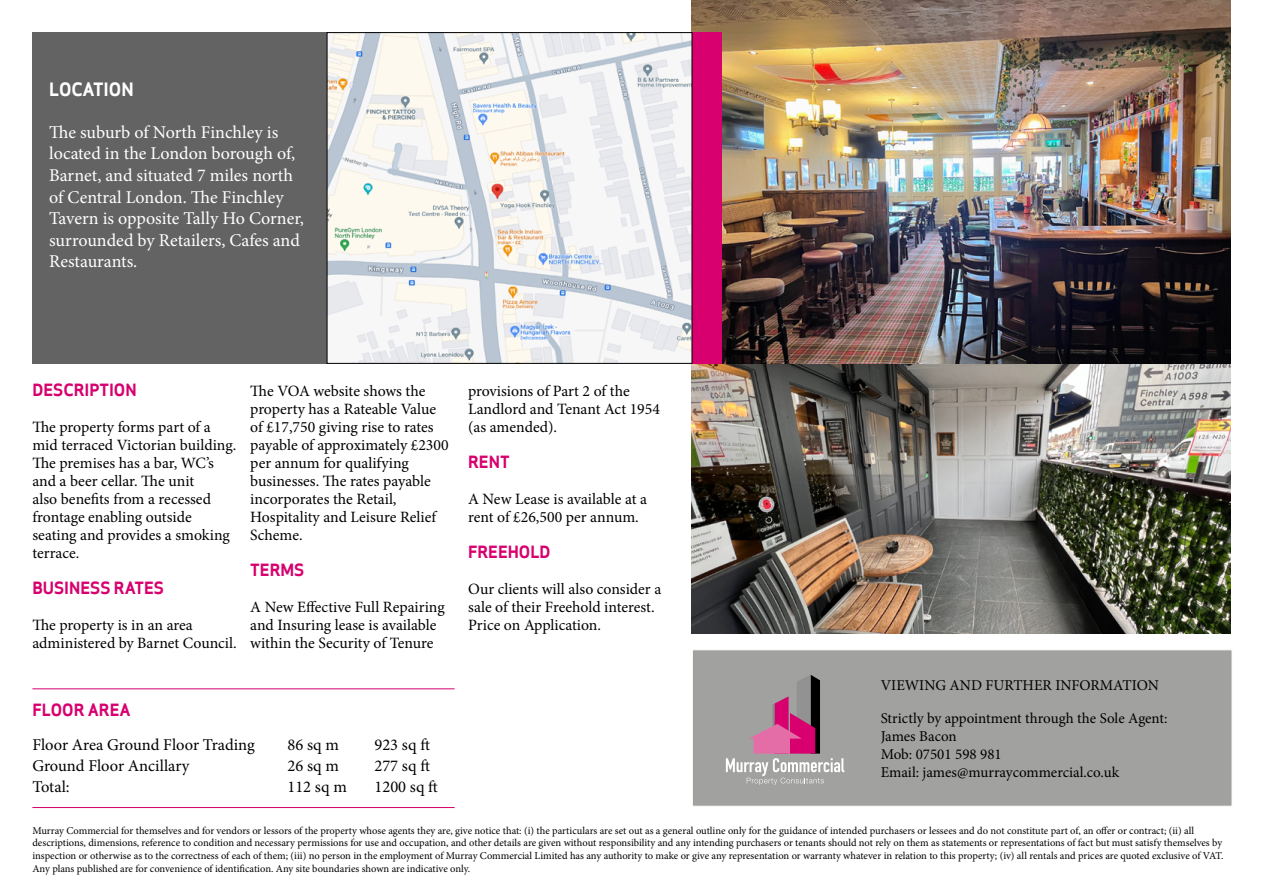
<style>
.page{position:relative;width:1263px;height:893px;background:#fff}
.page>*{position:absolute;margin:0;border:0;box-sizing:border-box;transform-origin:0 0}
.t1{font:18px/21.6px "Minion Pro";color:#fff}
.t2{font:18px "Apex Sans Bold T";color:#fff}
.t3{font:16.5px "Minion Pro";color:#000}
.t4{font:16.5px "Apex Sans Bold T";color:#d7006e}
.t5{font:15.75px/18px "Minion Pro";color:#000}
.t6{font:15px/18px "Minion Pro";color:#000}
.t7{font:10.5px/12.6px "Minion Pro";letter-spacing:-.005em;color:#000}
</style>
<div class="page">
<img style="left:692px;top:364px;width:538px;height:270px">
<img style="left:692px;top:0;width:538px;height:364px">
<div style="left:692px;top:650px;width:540px;height:156px;background:#9d9d9c"></div>
<div style="left:32px;top:32px;width:660px;height:332px;background:#646363"></div>
<div style="left:692px;top:32px;width:29px;height:332px;background:#d7006e"></div>
<img style="left:329px;top:34px;width:361px;height:328px">
<div style="left:327px;top:32px;width:365px;height:332px;border:1px solid #000"></div>
<svg style="left:726px;top:675px;width:118px;height:110px"></svg>
<hr style="left:32px;top:688px;width:423px;height:1px;background:#d7006e">
<hr style="left:32px;top:807px;width:423px;height:1px;background:#d7006e">
<h1 class="t2" style="left:49px;top:78px;width:86px">LOCATION</h1>
<h1 class="t1" style="left:49px;top:121px;width:256px">The suburb of North Finchley is located in the London borough of,<br>Barnet, and situated 7 miles north of Central London. The Finchley<br>Tavern is opposite Tally Ho Corner, surrounded by Retailers, Cafes and<br>Restaurants.</h1>
<h2 class="t4" style="left:32px;top:379px;width:106px">DESCRIPTION</h2>
<h3 class="t5" style="left:32px;top:418px;width:205px">The property forms part of a mid terraced Victorian building.<br>The premises has a bar, WC’s and a beer cellar. The unit<br>also benefits from a recessed frontage enabling outside seating and provides a smoking terrace.</h3>
<h2 class="t4" style="left:32px;top:577px;width:133px">BUSINESS RATES</h2>
<h3 class="t5" style="left:32px;top:616px;width:206px">The property is in an area administered by Barnet Council.</h3>
<p class="t5" style="left:250px;top:382px;width:200px">The VOA website shows the property has a Rateable Value of £17,750 giving rise to rates payable of approximately £2300 per annum for qualifying businesses. The rates payable incorporates the Retail,<br>Hospitality and Leisure Relief<br>Scheme.</p>
<h2 class="t4" style="left:250px;top:559px;width:56px">TERMS</h2>
<h3 class="t5" style="left:250px;top:598px;width:196px">A New Effective Full Repairing and Insuring lease is available within the Security of Tenure</h3>
<h2 class="t4" style="left:32px;top:699px;width:100px">FLOOR AREA</h2>
<h2 class="t3" style="left:32px;top:734px;width:224px">Floor Area Ground Floor Trading</h2>
<h2 class="t3" style="left:287px;top:734px;width:53px">86 sq m</h2>
<h2 class="t3" style="left:374px;top:734px;width:57px">923 sq ft</h2>
<h2 class="t3" style="left:32px;top:755px;width:159px">Ground Floor Ancillary</h2>
<h2 class="t3" style="left:287px;top:755px;width:53px">26 sq m</h2>
<h2 class="t3" style="left:374px;top:755px;width:57px">277 sq ft</h2>
<h2 class="t3" style="left:32px;top:776px;width:39px">Total:</h2>
<h2 class="t3" style="left:287px;top:776px;width:61px">112 sq m</h2>
<h2 class="t3" style="left:374px;top:776px;width:65px">1200 sq ft</h2>
<h3 class="t5" style="left:468px;top:382px;width:193px">provisions of Part 2 of the<br>Landlord and Tenant Act 1954 (as amended).</h3>
<h2 class="t4" style="left:468px;top:451px;width:43px">RENT</h2>
<h3 class="t5" style="left:468px;top:490px;width:180px">A New Lease is available at a rent of £26,500 per annum.</h3>
<h2 class="t4" style="left:468px;top:541px;width:84px">FREEHOLD</h2>
<h3 class="t5" style="left:468px;top:580px;width:195px">Our clients will also consider a sale of their Freehold interest.<br>Price on Application.</h3>
<h3 class="t6" style="left:881px;top:670px;width:288px;line-height:32.2px">VIEWING AND FURTHER INFORMATION<br>Strictly by appointment through the Sole Agent:</h3>
<h3 class="t6" style="left:881px;top:727px;width:240px">James Bacon<br>Mob: 07501 598 981<br>Email: james@murraycommercial.co.uk</h3>
<p class="t7" style="left:32px;top:824px;width:1192px">Murray Commercial for themselves and for vendors or lessors of the property whose agents they are, give notice that: (i) the particulars are set out as a general outline only for the guidance of intended purchasers or lessees and do not constitute part of, an offer or contract; (ii) all descriptions, dimensions, reference to condition and necessary permissions for use and occupation, and other details are given without responsibility and any intending purchasers or tenants should not rely on them as statements or representations of fact but must satisfy themselves by inspection or otherwise as to the correctness of each of them; (iii) no person in the employment of Murray Commercial Limited has any authority to make or give any representation or warranty whatever in relation to this property; (iv) all rentals and prices are quoted exclusive of VAT.<br>Any plans published are for convenience of identification. Any site boundaries shown are indicative only.</p>
</div>
